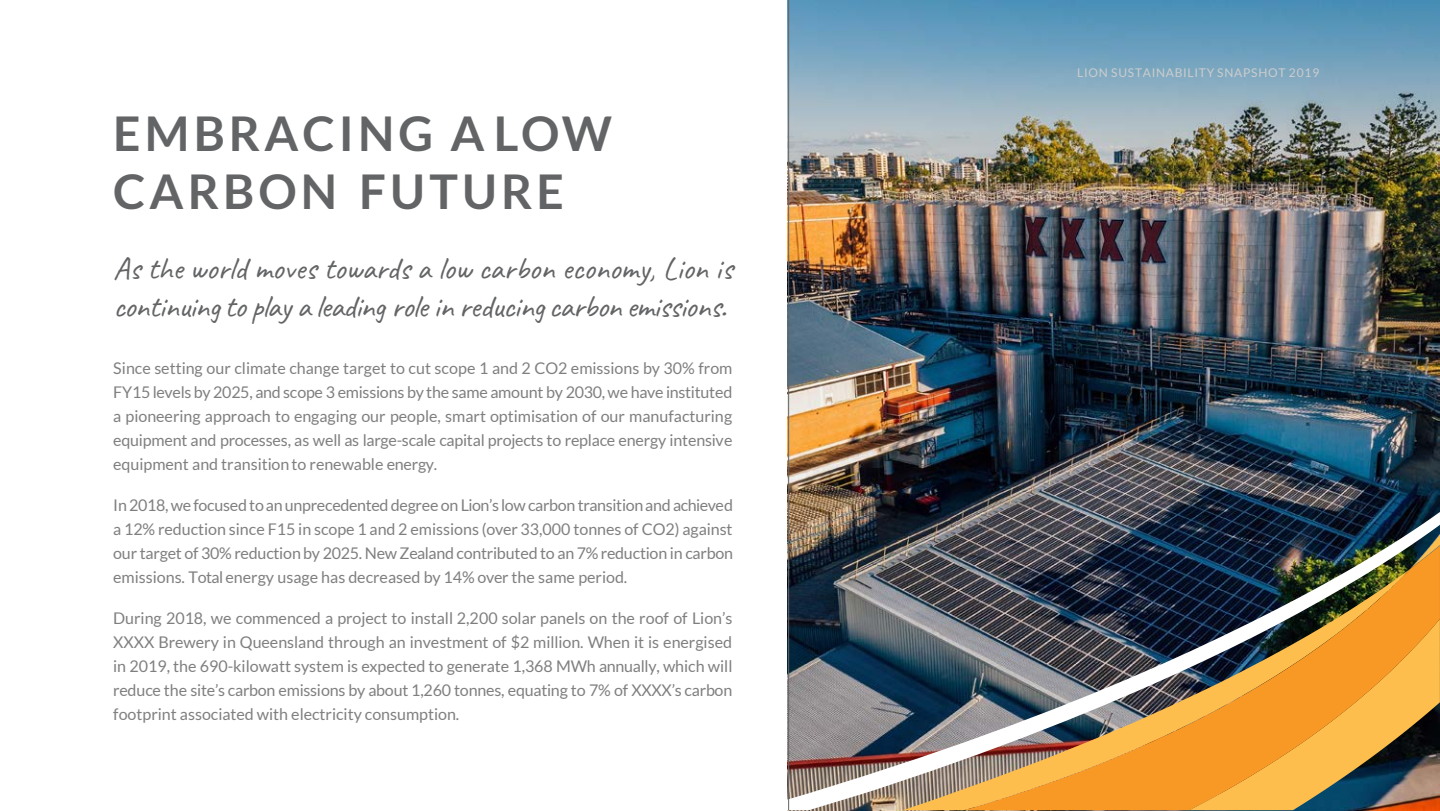
<style>
.page{position:relative;width:1440px;height:811px;background:#fff}
.page>*{position:absolute;margin:0;border:0;box-sizing:border-box;transform-origin:0 0}
.t1{font:700 48px/57.6px "Lato";letter-spacing:.085em;color:#636466}
.t2{font:32px/38.2px "Caveat";letter-spacing:-.015em;color:#636466}
.t3{font:16px/24px "Lato";color:#7f7f7f;text-align:justify}
.t4{font:12px "Lato";letter-spacing:.065em;color:#cccdcf}
</style>
<div class="page">
<img style="left:789px;top:0;width:651px;height:512px">
<img style="left:787px;top:512px;width:653px;height:298px">
<hr style="left:788px;top:0;width:1px;height:810px;background:#636466">
<h2 class="t1" style="left:113px;top:104px;width:500px">EMBRACING A LOW<br>CARBON FUTURE</h2>
<p class="t2" style="left:113px;top:249px;width:621px">As the world moves towards a low carbon economy, Lion is continuingto play a leading role in reducingcarbon emissions.</p>
<p class="t3" style="left:113px;top:357px;width:621px">Since setting our climate change target to cut scope 1 and 2 CO2 emissions by 30% from FY15levels by 2025, and scope 3 emissions by the same amount by 2030, we have instituted a pioneering approach to engaging our people, smart optimisation of our manufacturing equipment and processes, as well as large-scale capital projects to replace energy intensive equipment and transitionto renewable energy.</p>
<p class="t3" style="left:113px;top:493px;width:621px">In 2018,we focused toanunprecedented degree on Lion’s low carbon transitionand achieved a 12% reduction since F15 in scope 1 and 2 emissions (over 33,000 tonnes of CO2) against our target of 30% reduction by 2025. New Zealand contributed to an 7% reduction in carbon emissions. Total energy usage has decreased by 14% over the same period.</p>
<p class="t3" style="left:113px;top:606px;width:621px">During 2018, we commenced a project to install 2,200 solar panels on the roof of Lion’s XXXX Brewery in Queensland through an investment of $2 million. When it is energised in 2019, the 690-kilowatt system is expected to generate 1,368 MWh annually, which will reduce the site’s carbon emissions by about 1,260 tonnes, equating to 7% of XXXX’s carbon footprint associated with electricity consumption.</p>
<p class="t4" style="left:1077px;top:66px;width:244px">LION SUSTAINABILITY SNAPSHOT 2019</p>
</div>
